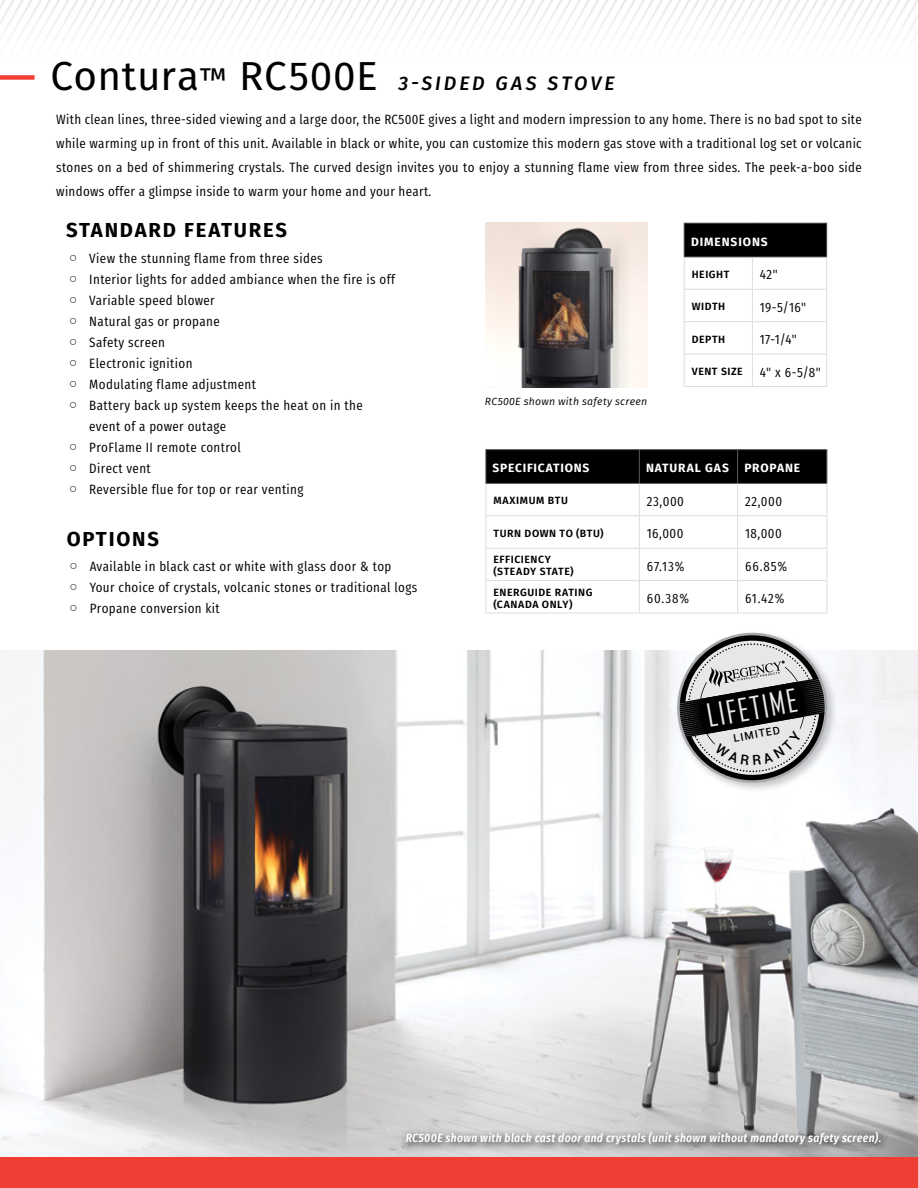
<style>
.page{position:relative;width:918px;height:1188px;background:#fff}
.page>*{position:absolute;margin:0;border:0;box-sizing:border-box;transform-origin:0 0}
.t1{font:30.75px "Agency FB";color:#e6e7e8}
.t2{font:700 20.25px "Fira Sans";letter-spacing:.09em;color:#000}
.t3{font:italic 500 19.5px "Fira Sans";letter-spacing:.155em;color:#000}
.t4{font:13.5px/24px "Fira Sans Condensed";letter-spacing:.03em;color:#000}
.t5{font:italic 600 12px "Fira Sans Condensed";letter-spacing:.025em;color:#fff}
.t6{font:700 12px "Fira Sans";letter-spacing:.07em;color:#fff}
.t7{font:500 10.8px "Roboto";color:#000}
.t8{font:600 10.5px/12px "Fira Sans";letter-spacing:.055em;color:#000}
.t9{font:italic 10.5px "Fira Sans";letter-spacing:.025em;color:#000}
.s1{font-weight:400;font-style:normal;font-size:40.5px}
.s2{font-weight:400;font-style:normal;font-size:31.5px}
.s3{font-family:"Arial Unicode MS"}
</style>
<div class="page">
<img style="left:0;top:650px;width:918px;height:507px">
<img style="left:486px;top:223px;width:162px;height:164px">
<svg style="left:0;top:0;width:918px;height:30px"></svg>
<div style="left:0;top:1157px;width:918px;height:31px;background:#ef3e33"></div>
<div style="left:684px;top:223px;width:143px;height:34px;background:#000"></div>
<hr style="left:684px;top:223px;width:68px;height:1px;background:#58595b">
<hr style="left:684px;top:224px;width:1px;height:33px;background:#58595b">
<hr style="left:752px;top:223px;width:75px;height:1px;background:#58595b">
<hr style="left:826px;top:224px;width:1px;height:33px;background:#58595b">
<hr style="left:684px;top:257px;width:68px;height:1px;background:#58595b">
<hr style="left:752px;top:257px;width:75px;height:1px;background:#58595b">
<hr style="left:684px;top:257px;width:1px;height:32px;background:#dcddde">
<hr style="left:752px;top:257px;width:1px;height:32px;background:#dcddde">
<hr style="left:826px;top:257px;width:1px;height:32px;background:#dcddde">
<hr style="left:684px;top:289px;width:68px;height:1px;background:#dcddde">
<hr style="left:684px;top:290px;width:1px;height:31px;background:#dcddde">
<hr style="left:752px;top:289px;width:75px;height:1px;background:#dcddde">
<hr style="left:752px;top:290px;width:1px;height:31px;background:#dcddde">
<hr style="left:826px;top:290px;width:1px;height:31px;background:#dcddde">
<hr style="left:684px;top:321px;width:68px;height:1px;background:#dcddde">
<hr style="left:684px;top:322px;width:1px;height:32px;background:#dcddde">
<hr style="left:752px;top:321px;width:75px;height:1px;background:#dcddde">
<hr style="left:752px;top:322px;width:1px;height:32px;background:#dcddde">
<hr style="left:826px;top:322px;width:1px;height:32px;background:#dcddde">
<hr style="left:684px;top:354px;width:68px;height:1px;background:#dcddde">
<hr style="left:684px;top:354px;width:1px;height:32px;background:#dcddde">
<hr style="left:752px;top:354px;width:75px;height:1px;background:#dcddde">
<hr style="left:752px;top:354px;width:1px;height:32px;background:#dcddde">
<hr style="left:826px;top:354px;width:1px;height:32px;background:#dcddde">
<hr style="left:684px;top:386px;width:68px;height:1px;background:#dcddde">
<hr style="left:752px;top:386px;width:75px;height:1px;background:#dcddde">
<div style="left:487px;top:450px;width:340px;height:33px;background:#000"></div>
<hr style="left:486px;top:449px;width:153px;height:1px;background:#58595b">
<hr style="left:486px;top:450px;width:1px;height:33px;background:#58595b">
<hr style="left:639px;top:449px;width:99px;height:1px;background:#58595b">
<hr style="left:639px;top:450px;width:1px;height:33px;background:#58595b">
<hr style="left:738px;top:449px;width:89px;height:1px;background:#58595b">
<hr style="left:737px;top:450px;width:1px;height:33px;background:#58595b">
<hr style="left:827px;top:450px;width:1px;height:33px;background:#58595b">
<hr style="left:486px;top:483px;width:153px;height:1px;background:#58595b">
<hr style="left:639px;top:483px;width:99px;height:1px;background:#58595b">
<hr style="left:738px;top:483px;width:89px;height:1px;background:#58595b">
<hr style="left:486px;top:484px;width:1px;height:31px;background:#dcddde">
<hr style="left:639px;top:484px;width:1px;height:31px;background:#dcddde">
<hr style="left:737px;top:484px;width:1px;height:31px;background:#dcddde">
<hr style="left:827px;top:484px;width:1px;height:31px;background:#dcddde">
<hr style="left:486px;top:515px;width:153px;height:1px;background:#dcddde">
<hr style="left:486px;top:516px;width:1px;height:32px;background:#dcddde">
<hr style="left:639px;top:515px;width:99px;height:1px;background:#dcddde">
<hr style="left:639px;top:516px;width:1px;height:32px;background:#dcddde">
<hr style="left:738px;top:515px;width:89px;height:1px;background:#dcddde">
<hr style="left:737px;top:516px;width:1px;height:32px;background:#dcddde">
<hr style="left:827px;top:516px;width:1px;height:32px;background:#dcddde">
<hr style="left:486px;top:548px;width:153px;height:1px;background:#dcddde">
<hr style="left:486px;top:549px;width:1px;height:31px;background:#dcddde">
<hr style="left:639px;top:548px;width:99px;height:1px;background:#dcddde">
<hr style="left:639px;top:549px;width:1px;height:31px;background:#dcddde">
<hr style="left:738px;top:548px;width:89px;height:1px;background:#dcddde">
<hr style="left:737px;top:549px;width:1px;height:31px;background:#dcddde">
<hr style="left:827px;top:549px;width:1px;height:31px;background:#dcddde">
<hr style="left:486px;top:580px;width:153px;height:1px;background:#dcddde">
<hr style="left:486px;top:581px;width:1px;height:32px;background:#dcddde">
<hr style="left:639px;top:580px;width:99px;height:1px;background:#dcddde">
<hr style="left:639px;top:581px;width:1px;height:32px;background:#dcddde">
<hr style="left:738px;top:580px;width:89px;height:1px;background:#dcddde">
<hr style="left:737px;top:581px;width:1px;height:32px;background:#dcddde">
<hr style="left:827px;top:581px;width:1px;height:32px;background:#dcddde">
<hr style="left:486px;top:613px;width:153px;height:1px;background:#dcddde">
<hr style="left:639px;top:613px;width:99px;height:1px;background:#dcddde">
<hr style="left:738px;top:613px;width:89px;height:1px;background:#dcddde">
<img style="left:0;top:411px;width:1px;height:405px">
<div style="left:0;top:75px;width:35px;height:5px;background:#ef3e33"></div>
<div style="left:401px;top:1127px;width:489px;height:27px;background:#000;opacity:.9"></div>
<div style="left:674px;top:630px;width:165px;height:164px;background:#fdfdff"></div>
<svg style="left:670px;top:632px;width:164px;height:158px"></svg>
<h3 class="t3" style="left:51px;top:68px;width:566px"><span class="s1">Contura</span><span class="s2">™</span> <span class="s1">RC500E</span> 3-SIDED GAS STOVE</h3>
<p class="t4" style="left:56px;top:106px;width:807px;text-align:justify">With clean lines, three-sided viewing and a large door, the RC500E gives a light and modern impression to any home. There is no bad spot to site while warming up in front of this unit. Available in black or white, you can customize this modern gas stove with a traditional log set or volcanic stones on a bed of shimmering crystals. The curved design invites you to enjoy a stunning flame view from three sides. The peek-a-boo side windows offer a glimpse inside to warm your home and your heart.</p>
<h2 class="t2" style="left:66px;top:212px;width:222px">STANDARD FEATURES</h2>
<p class="t4" style="left:69px;top:245px;width:255px"><span class="s3">○</span> View the stunning flame from three sides</p>
<p class="t4" style="left:69px;top:266px;width:327px"><span class="s3">○</span> Interior lights for added ambiance when the fire is off</p>
<p class="t4" style="left:69px;top:287px;width:147px"><span class="s3">○</span> Variable speed blower</p>
<p class="t4" style="left:69px;top:308px;width:152px"><span class="s3">○</span> Natural gas or propane</p>
<p class="t4" style="left:69px;top:329px;width:98px"><span class="s3">○</span> Safety screen</p>
<p class="t4" style="left:69px;top:350px;width:125px"><span class="s3">○</span> Electronic ignition</p>
<p class="t4" style="left:69px;top:371px;width:189px"><span class="s3">○</span> Modulating flame adjustment</p>
<p class="t4" style="left:89px;top:393px;width:275px;line-height:21px;text-indent:-20px"><span class="s3">○</span> Battery back up system keeps the heat on in the event of a power outage</p>
<p class="t4" style="left:69px;top:434px;width:173px"><span class="s3">○</span> ProFlame II remote control</p>
<p class="t4" style="left:69px;top:455px;width:83px"><span class="s3">○</span> Direct vent</p>
<p class="t4" style="left:69px;top:476px;width:236px"><span class="s3">○</span> Reversible flue for top or rear venting</p>
<h2 class="t2" style="left:67px;top:522px;width:94px">OPTIONS</h2>
<p class="t4" style="left:70px;top:553px;width:323px"><span class="s3">○</span> Available in black cast or white with glass door &amp; top</p>
<p class="t4" style="left:70px;top:574px;width:349px"><span class="s3">○</span> Your choice of crystals, volcanic stones or traditional logs</p>
<p class="t4" style="left:70px;top:595px;width:152px"><span class="s3">○</span> Propane conversion kit</p>
<p class="t9" style="left:485px;top:394px;width:164px">RC500E shown with safety screen</p>
<p class="t6" style="left:691px;top:231px;width:78px">DIMENSIONS</p>
<p class="t8" style="left:692px;top:268px;width:39px">HEIGHT</p>
<p class="t4" style="left:760px;top:261px;width:19px">42"</p>
<p class="t8" style="left:692px;top:300px;width:35px">WIDTH</p>
<p class="t4" style="left:760px;top:294px;width:48px">19-5/16"</p>
<p class="t8" style="left:692px;top:333px;width:35px">DEPTH</p>
<p class="t4" style="left:760px;top:326px;width:38px">17-1/4"</p>
<p class="t8" style="left:692px;top:365px;width:53px">VENT SIZE</p>
<p class="t4" style="left:760px;top:358px;width:62px">4" x 6-5/8"</p>
<p class="t6" style="left:493px;top:458px;width:98px">SPECIFICATIONS</p>
<p class="t6" style="left:646px;top:458px;width:84px">NATURAL GAS</p>
<p class="t6" style="left:744px;top:458px;width:57px">PROPANE</p>
<p class="t8" style="left:493px;top:494px;width:76px">MAXIMUM BTU</p>
<p class="t4" style="left:647px;top:488px;width:39px">23,000</p>
<p class="t4" style="left:745px;top:488px;width:38px">22,000</p>
<p class="t8" style="left:493px;top:527px;width:112px">TURN DOWN TO (BTU)</p>
<p class="t4" style="left:647px;top:520px;width:38px">16,000</p>
<p class="t4" style="left:745px;top:520px;width:38px">18,000</p>
<p class="t8" style="left:493px;top:553px;width:82px">EFFICIENCY (STEADY STATE)</p>
<p class="t4" style="left:647px;top:553px;width:39px">67.13%</p>
<p class="t4" style="left:745px;top:553px;width:43px">66.85%</p>
<p class="t8" style="left:493px;top:585px;width:101px">ENERGUIDE RATING (CANADA ONLY)</p>
<p class="t4" style="left:647px;top:585px;width:44px">60.38%</p>
<p class="t4" style="left:745px;top:585px;width:41px">61.42%</p>
<h1 class="t1" style="left:704px;top:697px;width:93px;rotate:-10deg">LIFETIME</h1>
<p class="t7" style="left:732px;top:730px;width:49px;rotate:-10deg">LIMITED</p>
<p class="t5" style="left:406px;top:1130px;width:477px">RC500E shown with black cast door and crystals (unit shown without mandatory safety screen).</p>
</div>
